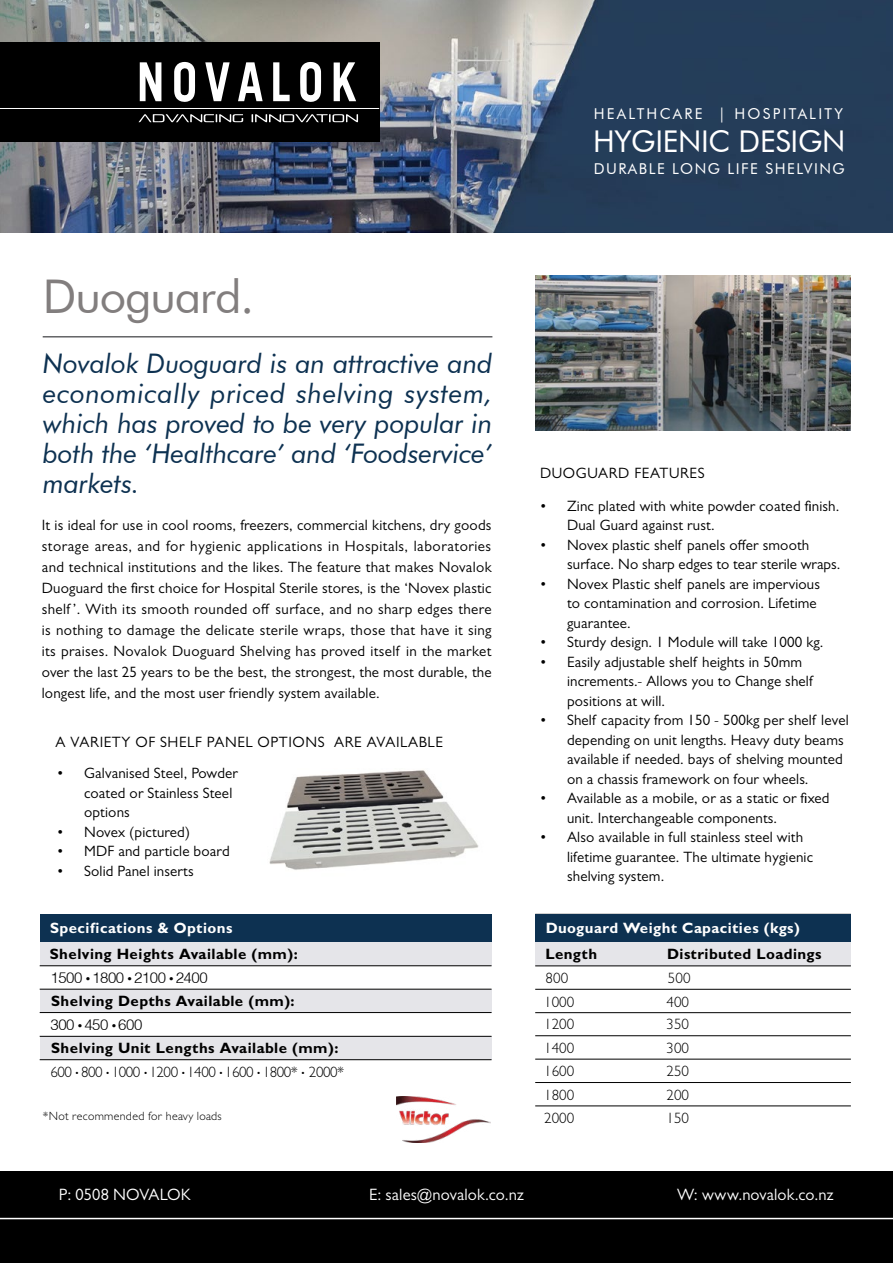
<style>
.page{position:relative;width:893px;height:1263px;background:#fff}
.page>*{position:absolute;margin:0;border:0;box-sizing:border-box;transform-origin:0 0}
.t1{font:46.5px "Futura BT";letter-spacing:-.025em;color:#827e7e}
.t2{font:30px "Futura BT";letter-spacing:-.01em;color:#fff}
.t3{font:italic 27px/30px "Futura BT";letter-spacing:-.01em;color:#0d3151;text-align:justify}
.t4{font:16.5px "Gill Sans";letter-spacing:.01em;color:#fff}
.t5{font:15px/19.5px "Gill Sans";letter-spacing:.01em;color:#000}
.t6{font:700 15px "Gill Sans";letter-spacing:.03em;color:#000}
.t7{font:15px "Gill Sans";letter-spacing:.04em;color:#000}
.t8{font:700 15px "Gill Sans";letter-spacing:.03em;color:#fff}
.t9{font:300 15px "Gill Sans";letter-spacing:.01em;color:#000}
.t10{font:300 15px "Gill Sans";letter-spacing:-.03em;color:#000}
.t11{font:300 15px "Helvetica";letter-spacing:-.03em;color:#000}
.t12{font:15px "Futura BT";letter-spacing:.1em;color:#fff}
.t13{font:15px "Futura BT";letter-spacing:.15em;color:#fff}
.t14{font:300 12px "Gill Sans";letter-spacing:.025em;color:#000}
.s1{font-size:9px}
</style>
<div class="page">
<div style="left:0;top:1172px;width:893px;height:91px;background:#000"></div>
<hr style="left:0;top:1218px;width:893px;height:1px;background:#fff">
<img style="left:0;top:0;width:893px;height:233px">
<img style="left:536px;top:276px;width:314px;height:155px">
<hr style="left:43px;top:336px;width:449px;height:1px;background:#636466">
<div style="left:40px;top:942px;width:452px;height:23px;background:#e5e5e9"></div>
<div style="left:40px;top:989px;width:452px;height:24px;background:#e5e5e9"></div>
<div style="left:40px;top:1036px;width:452px;height:24px;background:#e5e5e9"></div>
<hr style="left:40px;top:965px;width:452px;height:1px;background:#000">
<hr style="left:40px;top:989px;width:452px;height:1px;background:#000">
<hr style="left:40px;top:1036px;width:452px;height:1px;background:#000">
<hr style="left:40px;top:1012px;width:452px;height:1px;background:#000">
<hr style="left:40px;top:1059px;width:452px;height:1px;background:#000">
<div style="left:40px;top:914px;width:452px;height:28px;background:#0d3151"></div>
<div style="left:535px;top:942px;width:316px;height:24px;background:#e5e5e9"></div>
<hr style="left:535px;top:965px;width:316px;height:1px;background:#000">
<hr style="left:535px;top:1059px;width:316px;height:1px;background:#000">
<hr style="left:535px;top:989px;width:316px;height:1px;background:#000">
<hr style="left:535px;top:1082px;width:316px;height:1px;background:#000">
<hr style="left:535px;top:1035px;width:316px;height:1px;background:#000">
<hr style="left:535px;top:1012px;width:316px;height:1px;background:#000">
<hr style="left:535px;top:1105px;width:316px;height:1px;background:#000">
<hr style="left:535px;top:914px;width:316px;height:1px;background:#000">
<div style="left:535px;top:915px;width:316px;height:27px;background:#0d3151"></div>
<img style="left:269px;top:770px;width:210px;height:100px">
<div style="left:0;top:43px;width:379px;height:99px;background:#000"></div>
<svg style="left:140px;top:62px;width:21px;height:39px"></svg>
<svg style="left:174px;top:62px;width:21px;height:40px"></svg>
<svg style="left:300px;top:62px;width:21px;height:40px"></svg>
<svg style="left:334px;top:62px;width:22px;height:39px"></svg>
<svg style="left:238px;top:62px;width:25px;height:39px"></svg>
<svg style="left:205px;top:62px;width:25px;height:39px"></svg>
<svg style="left:273px;top:62px;width:17px;height:39px"></svg>
<svg style="left:252px;top:114px;width:106px;height:9px"></svg>
<svg style="left:139px;top:114px;width:104px;height:9px"></svg>
<hr style="left:0;top:108px;width:379px;height:1px;background:#fff">
<img style="left:396px;top:1097px;width:94px;height:45px">
<h1 class="t1" style="left:43px;top:268px;width:213px">Duoguard.</h1>
<h3 class="t3" style="left:43px;top:348px;width:451px">Novalok Duoguard is an attractive and economically priced shelving system, which has proved to be very popular in both the ‘Healthcare’ and ‘Foodservice’ markets.</h3>
<p class="t5" style="left:42px;top:514px;width:451px;line-height:21px;text-align:justify">It is ideal for use in cool rooms, freezers, commercial kitchens, dry goods storage areas, and for hygienic applications in Hospitals, laboratories and technical institutions and the likes. The feature that makes Novalok Duoguard the first choice for Hospital Sterile stores, is the ‘Novex plastic shelf ’. With its smooth rounded off surface, and no sharp edges there is nothing to damage the delicate sterile wraps, those that have it sing its praises. Novalok Duoguard Shelving has proved itself in the market over the last 25 years to be the best, the strongest, the most durable, the longest life, and the most user friendly system available.</p>
<p class="t7" style="left:56px;top:733px;width:389px">A VARIETY OF SHELF PANEL OPTIONS ARE AVAILABLE</p>
<p class="t5" style="left:84px;top:763px;width:155px;text-indent:-27px">• Galvanised Steel, Powder coated or Stainless Steel options</p>
<p class="t5" style="left:57px;top:822px;width:135px">• Novex (pictured)</p>
<p class="t5" style="left:57px;top:841px;width:174px">• MDF and particle board</p>
<p class="t5" style="left:57px;top:861px;width:138px">• Solid Panel inserts</p>
<p class="t8" style="left:50px;top:919px;width:184px">Specifications &amp; Options</p>
<p class="t11" style="left:51px;top:968px;width:159px">1500 <span class="s1">•</span> 1800 <span class="s1">•</span> 2100 <span class="s1">•</span> 2400</p>
<p class="t11" style="left:51px;top:1015px;width:93px">300 <span class="s1">•</span> 450 <span class="s1">•</span> 600</p>
<p class="t10" style="left:50px;top:1062px;width:295px">600 <span class="s1">•</span> 800 <span class="s1">•</span> 1000 <span class="s1">•</span> 1200 <span class="s1">•</span> 1400 <span class="s1">•</span> 1600 <span class="s1">•</span> 1800* <span class="s1">•</span> 2000*</p>
<p class="t6" style="left:50px;top:944px;width:249px">Shelving Heights Available (mm):</p>
<p class="t6" style="left:51px;top:992px;width:245px">Shelving Depths Available (mm):</p>
<p class="t6" style="left:51px;top:1039px;width:289px">Shelving Unit Lengths Available (mm):</p>
<p class="t14" style="left:43px;top:1109px;width:180px">*Not recommended for heavy loads</p>
<p class="t13" style="left:594px;top:104px;width:251px">HEALTHCARE | HOSPITALITY</p>
<h2 class="t2" style="left:593px;top:123px;width:254px">HYGIENIC DESIGN</h2>
<p class="t12" style="left:594px;top:160px;width:253px">DURABLE LONG LIFE SHELVING</p>
<p class="t7" style="left:540px;top:465px;width:166px">DUOGUARD FEATURES</p>
<p class="t5" style="left:567px;top:496px;width:274px;text-indent:-27px">• Zinc plated with white powder coated finish.<br>Dual Guard against rust.</p>
<p class="t5" style="left:567px;top:535px;width:275px;text-indent:-27px">• Novex plastic shelf panels offer smooth surface. No sharp edges to tear sterile wraps.</p>
<p class="t5" style="left:567px;top:574px;width:255px;text-indent:-27px">• Novex Plastic shelf panels are impervious to contamination and corrosion. Lifetime guarantee.</p>
<p class="t5" style="left:540px;top:632px;width:285px">• Sturdy design. 1 Module will take 1000 kg.</p>
<p class="t5" style="left:567px;top:652px;width:247px;text-indent:-27px">• Easily adjustable shelf heights in 50mm increments.- Allows you to Change shelf positions at will.</p>
<p class="t5" style="left:567px;top:710px;width:283px;text-indent:-27px">• Shelf capacity from 150 - 500kg per shelf level depending on unit lengths. Heavy duty beams available if needed. bays of shelving mounted on a chassis framework on four wheels.</p>
<p class="t5" style="left:567px;top:788px;width:264px;text-indent:-27px">• Available as a mobile, or as a static or fixed unit. Interchangeable components.</p>
<p class="t5" style="left:567px;top:827px;width:248px;text-indent:-27px">• Also available in full stainless steel with lifetime guarantee. The ultimate hygienic shelving system.</p>
<p class="t8" style="left:546px;top:919px;width:256px">Duoguard Weight Capacities (kgs)</p>
<p class="t9" style="left:545px;top:969px;width:24px">800</p>
<p class="t9" style="left:668px;top:969px;width:24px">500</p>
<p class="t6" style="left:545px;top:944px;width:53px">Length</p>
<p class="t6" style="left:667px;top:944px;width:156px">Distributed Loadings</p>
<p class="t9" style="left:544px;top:992px;width:32px">1000</p>
<p class="t9" style="left:666px;top:992px;width:24px">400</p>
<p class="t9" style="left:544px;top:1015px;width:32px">1200</p>
<p class="t9" style="left:666px;top:1015px;width:24px">350</p>
<p class="t9" style="left:544px;top:1038px;width:32px">1400</p>
<p class="t9" style="left:666px;top:1038px;width:24px">300</p>
<p class="t9" style="left:544px;top:1062px;width:32px">1600</p>
<p class="t9" style="left:666px;top:1062px;width:24px">250</p>
<p class="t9" style="left:544px;top:1086px;width:32px">1800</p>
<p class="t9" style="left:666px;top:1086px;width:24px">200</p>
<p class="t9" style="left:544px;top:1108px;width:32px">2000</p>
<p class="t9" style="left:666px;top:1108px;width:24px">150</p>
<p class="t4" style="left:59px;top:1185px;width:133px">P: 0508 NOVALOK</p>
<p class="t4" style="left:369px;top:1185px;width:156px">E: sales@novalok.co.nz</p>
<p class="t4" style="left:677px;top:1185px;width:158px">W: www.novalok.co.nz</p>
</div>
